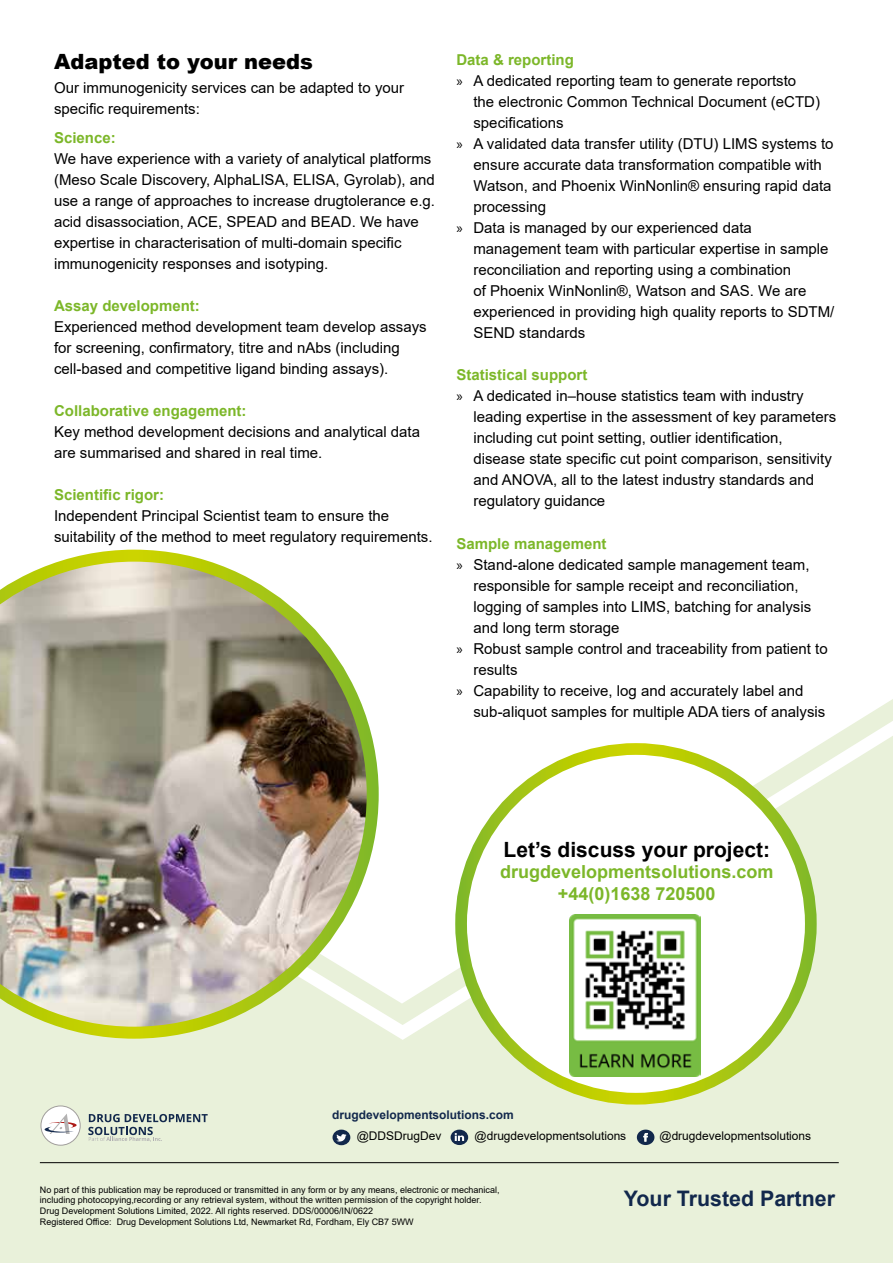
<style>
.page{position:relative;width:893px;height:1263px;background:#fff}
.page>*{position:absolute;margin:0;border:0;box-sizing:border-box;transform-origin:0 0}
.t1{font:700 21.45px "Arial";color:#12284c}
.t2{font:700 21px "Arial";color:#000}
.t3{font:900 21px "Arial";color:#000}
.t4{font:700 18px/21.6px "Arial";color:#7cb729;text-align:center}
.t5{font:15px/21px "Arial";color:#000}
.t6{font:700 15px "Arial";color:#7cb729}
.t7{font:12px "Arial";color:#000}
.t8{font:700 12px "Arial";color:#12284c}
.t9{font:9px/10.8px "Arial";color:#000}
.s1{font-family:"Myriad Pro"}
</style>
<div class="page">
<div style="left:0;top:25px;width:893px;height:1238px;background:#e9f1da"></div>
<div style="left:0;top:25px;width:893px;height:978px;background:#fff"></div>
<div style="left:461px;top:749px;width:350px;height:350px;background:#fff;border-radius:50%"></div>
<div style="left:455px;top:743px;width:362px;height:361px;border:12px solid #fff;border-radius:50%"></div>
<img style="left:569px;top:914px;width:131px;height:163px">
<img style="left:0;top:550px;width:379px;height:489px">
<div style="left:333px;top:1129px;width:17px;height:16px;background:#12284c;border-radius:50%"></div>
<svg style="left:336px;top:1134px;width:10px;height:7px"></svg>
<svg style="left:451px;top:1129px;width:17px;height:16px"></svg>
<svg style="left:455px;top:1133px;width:9px;height:8px"></svg>
<svg style="left:637px;top:1129px;width:17px;height:16px"></svg>
<hr style="left:40px;top:1162px;width:799px;height:1px;background:#000">
<div style="left:41px;top:1106px;width:39px;height:39px;background:#fff;border:1px solid #a19e9c;border-radius:50%"></div>
<svg style="left:44px;top:1113px;width:33px;height:21px"></svg>
<svg style="left:88px;top:1114px;width:120px;height:27px"></svg>
<h2 class="t3" style="left:54px;top:46px;width:260px">Adapted to your needs</h2>
<p class="t5" style="left:54px;top:77px;width:352px">Our immunogenicity services can be adapted to your specific requirements:</p>
<p class="t6" style="left:54px;top:127px;width:63px">Science:</p>
<p class="t5" style="left:54px;top:148px;width:383px">We have experience with a variety of analytical platforms (Meso Scale Discovery, AlphaLISA, ELISA, Gyrolab), and use a range of approaches to increase drugtolerance e.g. acid disassociation, ACE, SPEAD and BEAD. We have expertise in characterisation of multi-domain specific immunogenicity responses and isotyping.</p>
<p class="t6" style="left:54px;top:295px;width:147px">Assay development:</p>
<p class="t5" style="left:54px;top:316px;width:374px">Experienced method development team develop assays for screening, confirmatory, titre and nAbs (including cell-based and competitive ligand binding assays).</p>
<p class="t6" style="left:54px;top:400px;width:194px">Collaborative engagement:</p>
<p class="t5" style="left:54px;top:421px;width:368px">Key method development decisions and analytical data are summarised and shared in real time.</p>
<p class="t6" style="left:54px;top:484px;width:112px">Scientific rigor:</p>
<p class="t5" style="left:54px;top:505px;width:380px">Independent Principal Scientist team to ensure the suitability of the method to meet regulatory requirements.</p>
<p class="t6" style="left:456px;top:49px;width:119px">Data &amp; reporting</p>
<p class="t5" style="left:456px;top:70px;width:341px"><span class="s1">»</span> A dedicated reporting team to generate reportsto</p>
<p class="t5" style="left:473px;top:91px;width:348px">the electronic Common Technical Document (eCTD)</p>
<p class="t5" style="left:473px;top:112px;width:92px">specifications</p>
<p class="t5" style="left:456px;top:133px;width:379px"><span class="s1">»</span> A validated data transfer utility (DTU) LIMS systems to</p>
<p class="t5" style="left:473px;top:154px;width:350px">ensure accurate data transformation compatible with</p>
<p class="t5" style="left:473px;top:175px;width:360px">Watson, and Phoenix WinNonlin® ensuring rapid data</p>
<p class="t5" style="left:473px;top:196px;width:74px">processing</p>
<p class="t5" style="left:456px;top:217px;width:297px"><span class="s1">»</span> Data is managed by our experienced data</p>
<p class="t5" style="left:473px;top:238px;width:357px">management team with particular expertise in sample</p>
<p class="t5" style="left:473px;top:259px;width:319px">reconciliation and reporting using a combination</p>
<p class="t5" style="left:473px;top:280px;width:334px">of Phoenix WinNonlin®, Watson and SAS. We are</p>
<p class="t5" style="left:473px;top:301px;width:362px">experienced in providing high quality reports to SDTM/</p>
<p class="t5" style="left:473px;top:322px;width:113px">SEND standards</p>
<p class="t6" style="left:456px;top:364px;width:132px">Statistical support</p>
<p class="t5" style="left:456px;top:385px;width:349px"><span class="s1">»</span> A dedicated in–house statistics team with industry</p>
<p class="t5" style="left:473px;top:406px;width:364px">leading expertise in the assessment of key parameters</p>
<p class="t5" style="left:473px;top:427px;width:311px">including cut point setting, outlier identification,</p>
<p class="t5" style="left:473px;top:448px;width:360px">disease state specific cut point comparison, sensitivity</p>
<p class="t5" style="left:473px;top:469px;width:342px">and ANOVA, all to the latest industry standards and</p>
<p class="t5" style="left:473px;top:490px;width:133px">regulatory guidance</p>
<p class="t6" style="left:456px;top:533px;width:152px">Sample management</p>
<p class="t5" style="left:456px;top:554px;width:355px"><span class="s1">»</span> Stand-alone dedicated sample management team,</p>
<p class="t5" style="left:473px;top:575px;width:327px">responsible for sample receipt and reconciliation,</p>
<p class="t5" style="left:473px;top:596px;width:339px">logging of samples into LIMS, batching for analysis</p>
<p class="t5" style="left:473px;top:617px;width:147px">and long term storage</p>
<p class="t5" style="left:456px;top:638px;width:373px"><span class="s1">»</span> Robust sample control and traceability from patient to</p>
<p class="t5" style="left:473px;top:659px;width:46px">results</p>
<p class="t5" style="left:456px;top:680px;width:349px"><span class="s1">»</span> Capability to receive, log and accurately label and</p>
<p class="t5" style="left:473px;top:701px;width:353px">sub-aliquot samples for multiple ADA tiers of analysis</p>
<h2 class="t2" style="left:504px;top:834px;width:268px">Let’s discuss your project:</h2>
<p class="t4" style="left:500px;top:861px;width:275px">drugdevelopmentsolutions.com +44(0)1638 720500</p>
<p class="t8" style="left:332px;top:1106px;width:183px">drugdevelopmentsolutions.com</p>
<p class="t7" style="left:357px;top:1128px;width:86px">@DDSDrugDev</p>
<p class="t7" style="left:475px;top:1128px;width:153px">@drugdevelopmentsolutions</p>
<p class="t7" style="left:659px;top:1128px;width:153px">@drugdevelopmentsolutions</p>
<p class="t9" style="left:40px;top:1184px;width:461px">No part of this publication may be reproduced or transmitted in any form or by any means, electronic or mechanical, including photocopying,recording or any retrieval system, without the written permission of the copyright holder.<br>Drug Development Solutions Limited, 2022. All rights reserved. DDS/00006/IN/0622<br>Registered Office: Drug Development Solutions Ltd, Newmarket Rd, Fordham, Ely CB7 5WW</p>
<h1 class="t1" style="left:624px;top:1184px;width:213px">Your Trusted Partner</h1>
</div>
